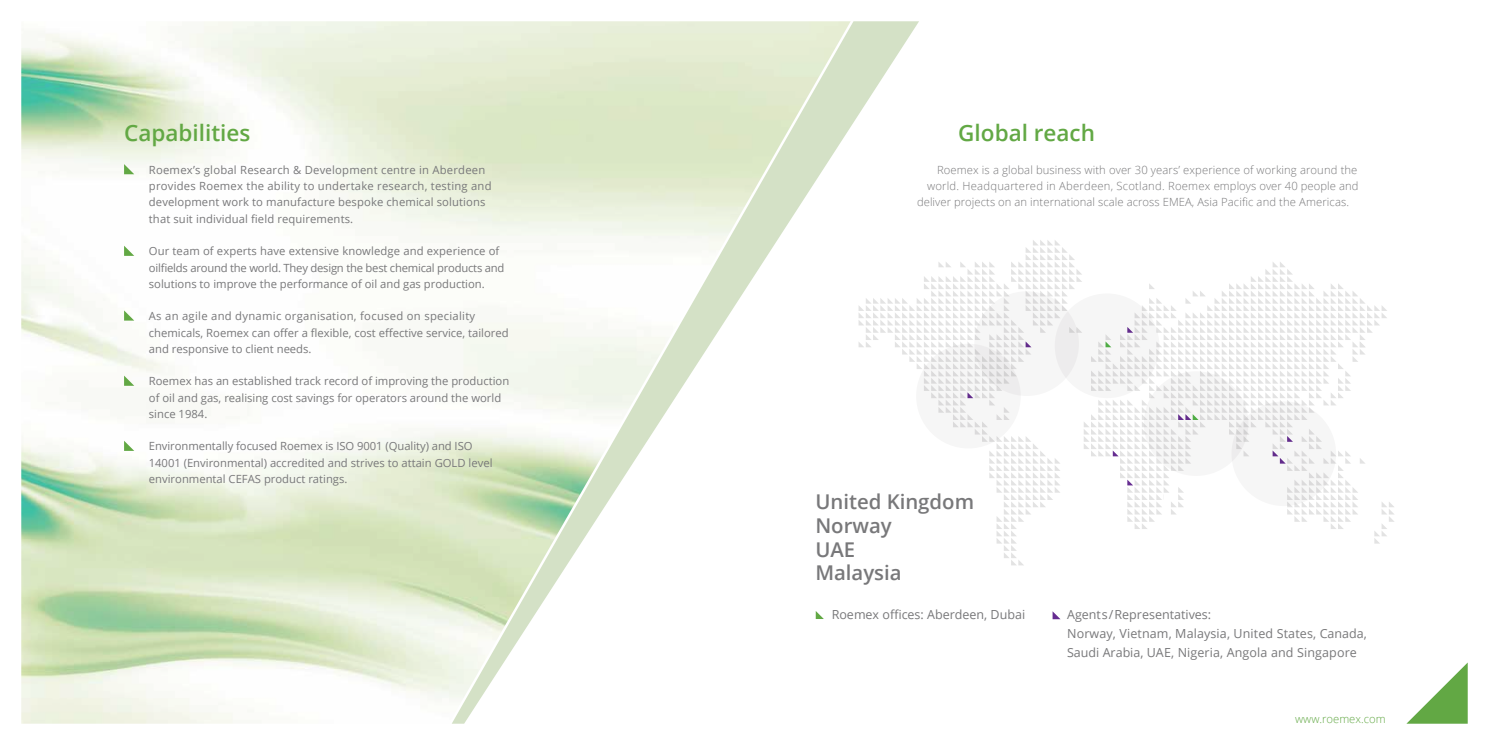
<style>
.page{position:relative;width:1489px;height:745px;background:#fff}
.page>*{position:absolute;margin:0;border:0;box-sizing:border-box;transform-origin:0 0}
.t1{font:600 22.5px "Open Sans";color:#62a844}
.t2{font:600 20.38px/23.8px "Open Sans";color:#78787a}
.t3{font:12.5px/18.8px "Open Sans";letter-spacing:.01em;color:#78787a}
.t4{font:11.25px/16.2px "Open Sans";color:#78787a}
.t5{font:300 11.25px "Open Sans";letter-spacing:.01em;color:#78787a}
.t6{font:11.25px/16.2px "Open Sans";letter-spacing:.02em;color:#78787a}
.t7{font:300 11.25px "Open Sans";color:#62a844}
</style>
<div class="page">
<svg style="left:919px;top:240px;width:475px;height:325px"></svg>
<img style="left:21px;top:21px;width:430px;height:702px">
<svg style="left:451px;top:21px;width:468px;height:702px"></svg>
<svg style="left:1407px;top:663px;width:60px;height:60px"></svg>
<svg style="left:124px;top:164px;width:10px;height:10px"></svg>
<svg style="left:124px;top:245px;width:10px;height:11px"></svg>
<svg style="left:124px;top:310px;width:10px;height:10px"></svg>
<svg style="left:124px;top:375px;width:10px;height:10px"></svg>
<svg style="left:124px;top:440px;width:10px;height:10px"></svg>
<svg style="left:1054px;top:293px;width:105px;height:105px;fill:#f6f6f6"></svg>
<svg style="left:974px;top:291px;width:104px;height:104px;fill:#f6f6f6"></svg>
<svg style="left:916px;top:343px;width:104px;height:105px;fill:#f6f6f6"></svg>
<svg style="left:1143px;top:371px;width:105px;height:104px;fill:#f6f6f6"></svg>
<svg style="left:1231px;top:401px;width:104px;height:104px;fill:#f6f6f6"></svg>
<svg style="left:815px;top:610px;width:8px;height:8px"></svg>
<svg style="left:1052px;top:611px;width:7px;height:7px"></svg>
<h1 class="t1" style="left:124px;top:118px;width:128px">Capabilities</h1>
<p class="t6" style="left:149px;top:161px;width:344px">Roemex’s global Research &amp; Development centre in Aberdeen provides Roemex the ability to undertake research, testing and development work to manufacture bespoke chemical solutions that suit individual field requirements.</p>
<p class="t4" style="left:149px;top:242px;width:357px">Our team of experts have extensive knowledge and experience of oilfields around the world. They design the best chemical products and solutions to improve the performance of oil and gas production.</p>
<p class="t4" style="left:149px;top:307px;width:361px">As an agile and dynamic organisation, focused on speciality chemicals, Roemex can offer a flexible, cost effective service, tailored and responsive to client needs.</p>
<p class="t4" style="left:149px;top:372px;width:362px">Roemex has an established track record of improving the production of oil and gas, realising cost savings for operators around the world since 1984.</p>
<p class="t4" style="left:149px;top:437px;width:345px">Environmentally focused Roemex is ISO 9001 (Quality) and ISO<br>14001 (Environmental) accredited and strives to attain GOLD level environmental CEFAS product ratings.</p>
<h1 class="t1" style="left:958px;top:118px;width:138px">Global reach</h1>
<p class="t5" style="left:937px;top:162px;width:422px">Roemex is a global business with over 30 years’ experience of working around the</p>
<p class="t5" style="left:927px;top:178px;width:433px">world. Headquartered in Aberdeen, Scotland. Roemex employs over 40 people and</p>
<p class="t5" style="left:917px;top:194px;width:433px">deliver projects on an international scale across EMEA, Asia Pacific and the Americas.</p>
<h2 class="t2" style="left:815px;top:489px;width:160px">U nited Kingdom<br>N orway<br>UAE<br>Malaysia</h2>
<p class="t3" style="left:831px;top:605px;width:195px">Roemex offices: Aberdeen, Dubai</p>
<p class="t3" style="left:1067px;top:605px;width:301px">Agents/Representatives:<br>Norway, Vietnam, Malaysia, United States, Canada,<br>Saudi Arabia, UAE, Nigeria, Angola and Singapore</p>
<p class="t7" style="left:1294px;top:710px;width:92px">www.roemex.com</p>
</div>
